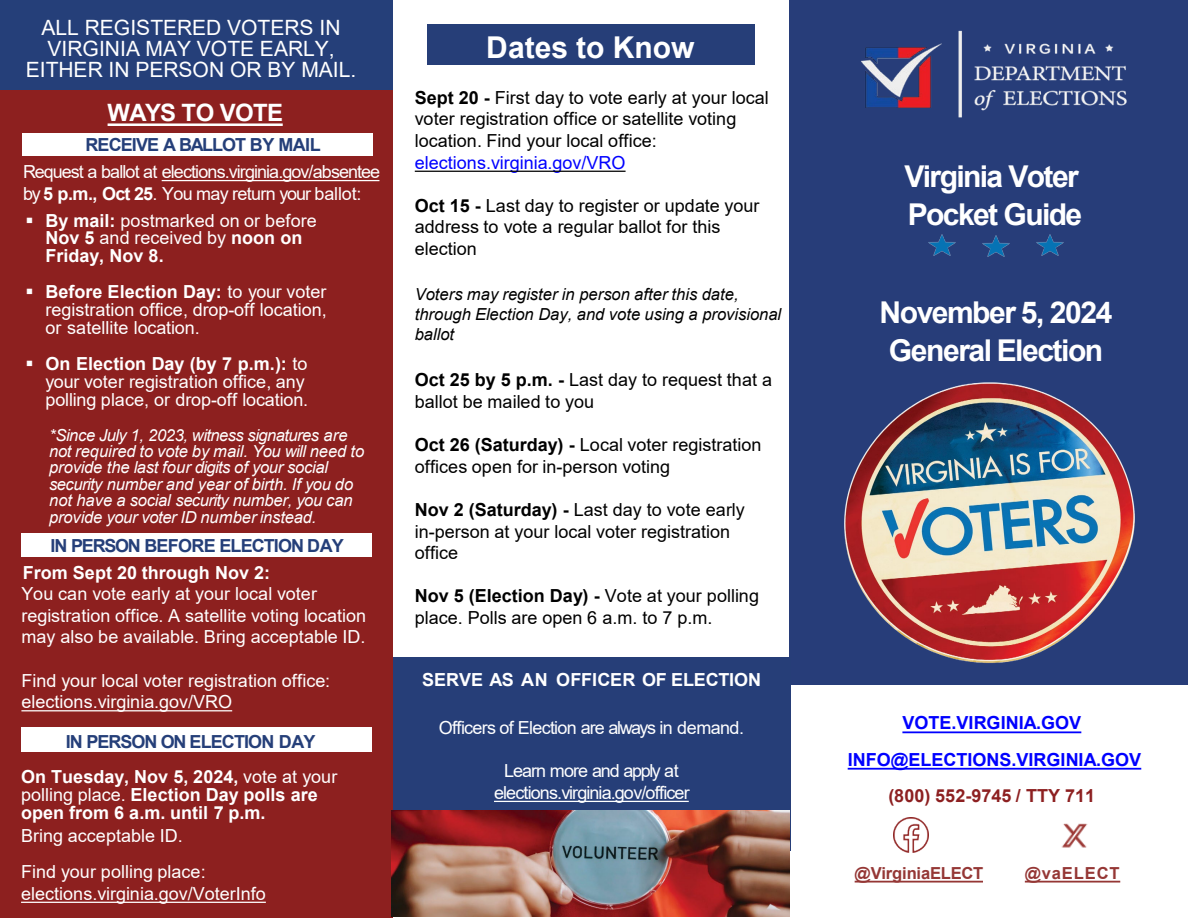
<style>
.page{position:relative;width:1188px;height:918px;background:#fff}
.page>*{position:absolute;margin:0;border:0;box-sizing:border-box;transform-origin:0 0}
.t1{font:700 30px "Arial";letter-spacing:-.05em;color:#fff}
.t2{font:700 30px "Arial";color:#fff}
.t3{font:700 24px "Arial";letter-spacing:-.025em;color:#fff}
.t4{font:21px/21px "Arial";color:#fff;text-align:center}
.t5{font:18px/17.9px "Arial";color:#fff}
.t6{font:18px/21.6px "Arial";color:#000}
.t7{font:700 18px/17.9px "Arial";color:#fff}
.t8{font:18px/21.6px "Arial";letter-spacing:-.05em;color:#fff;text-align:center}
.t9{font:700 18px "Arial";letter-spacing:-.05em;color:#253f79}
.t10{font:700 18px "Arial";color:#00f}
.t11{font:18px "Arial";letter-spacing:-.04em;color:#fff}
.t12{font:700 18px "Arial";letter-spacing:.005em;color:#8d2021}
.t13{font:italic 16.5px/16.4px "Arial";letter-spacing:-.015em;color:#fff}
.t14{font:italic 16.5px/19.8px "Arial";color:#000}
.t15{font:700 16.5px "Arial";letter-spacing:-.005em;color:#953735}
.t16{font:700 16.5px "Arial";letter-spacing:.05em;color:#953735}
.s1{font-weight:700}
.s2{font-weight:400}
.s3{color:#00f}
</style>
<div class="page">
<div style="left:790px;top:0;width:398px;height:685px;background:#273d79"></div>
<img style="left:844px;top:382px;width:291px;height:281px">
<img style="left:928px;top:235px;width:27px;height:20px">
<img style="left:982px;top:235px;width:27px;height:21px">
<img style="left:1036px;top:234px;width:27px;height:21px">
<img style="left:894px;top:818px;width:34px;height:35px">
<svg style="left:855px;top:881px;width:128px;height:2px"></svg>
<svg style="left:1025px;top:881px;width:95px;height:2px"></svg>
<div style="left:427px;top:25px;width:328px;height:40px;background:#263e78"></div>
<div style="left:392px;top:657px;width:399px;height:193px;background:#263e78"></div>
<svg style="left:494px;top:801px;width:195px;height:1px"></svg>
<div style="left:0;top:83px;width:392px;height:835px;background:#8d201f"></div>
<svg style="left:108px;top:123px;width:175px;height:3px"></svg>
<svg style="left:21px;top:902px;width:245px;height:1px"></svg>
<svg style="left:162px;top:180px;width:217px;height:1px"></svg>
<div style="left:0;top:0;width:392px;height:90px;background:#253f79"></div>
<div style="left:22px;top:133px;width:351px;height:22px;background:#fff"></div>
<div style="left:21px;top:533px;width:351px;height:23px;background:#fff"></div>
<div style="left:21px;top:728px;width:351px;height:24px;background:#fff"></div>
<img style="left:392px;top:810px;width:398px;height:107px">
<img style="left:861px;top:30px;width:266px;height:88px">
<svg style="left:902px;top:731px;width:179px;height:2px"></svg>
<svg style="left:848px;top:768px;width:293px;height:2px"></svg>
<svg style="left:415px;top:171px;width:211px;height:1px"></svg>
<svg style="left:21px;top:710px;width:211px;height:1px"></svg>
<img style="left:1061px;top:823px;width:27px;height:25px">
<p class="t4" style="left:26px;top:17px;width:332px">ALL REGISTERED VOTERS IN<br>VIRGINIA MAY VOTE EARLY,<br>EITHER IN PERSON OR BY MAIL.</p>
<p class="t3" style="left:108px;top:96px;width:177px">WAYS TO VOTE</p>
<p class="t9" style="left:85px;top:132px;width:237px">RECEIVE A BALLOT BY MAIL</p>
<p class="t8" style="left:23px;top:161px;width:359px;text-align:left">Request a ballot at elections.virginia.gov/absentee by <span class="s1">5 p.m., Oct 25</span>. You may return your ballot:</p>
<p class="t5" style="left:46px;top:211px;width:273px;text-indent:-20px">▪ <span class="s1">By mail:</span> postmarked on or before<br><span class="s1">Nov 5</span> and received by <span class="s1">noon on<br>Friday, Nov 8.</span></p>
<p class="t5" style="left:46px;top:283px;width:283px;text-align:justify;text-indent:-20px">▪ <span class="s1">Before Election Day:</span> to your voter registration office, drop-off location, or satellite location.</p>
<p class="t5" style="left:46px;top:355px;width:264px;text-indent:-20px">▪ <span class="s1">On Election Day (by 7 p.m.):</span> to your voter registration office, any polling place, or drop-off location.</p>
<p class="t13" style="left:49px;top:427px;width:317px">*Since July 1, 2023, witness signatures are not required to vote by mail. You will need to provide the last four digits of your social security number and year of birth. If you do not have a social security number, you can provide your voter ID number instead.</p>
<p class="t9" style="left:51px;top:533px;width:295px">IN PERSON BEFORE ELECTION DAY</p>
<p class="t7" style="left:23px;top:564px;width:249px">From Sept 20 through Nov 2:</p>
<p class="t5" style="left:21px;top:583px;width:346px;line-height:21.6px">You can vote early at your local voter registration office. A satellite voting location may also be available. Bring acceptable ID.</p>
<p class="t5" style="left:21px;top:669px;width:310px;line-height:21.6px">Find your local voter registration office: elections.virginia.gov/VRO</p>
<p class="t9" style="left:66px;top:729px;width:251px">IN PERSON ON ELECTION DAY</p>
<p class="t7" style="left:21px;top:768px;width:318px">On Tuesday, Nov 5, 2024, <span class="s2">vote at your polling place.</span> Election Day polls are open from 6 a.m. until 7 p.m.</p>
<p class="t5" style="left:21px;top:826px;width:163px">Bring acceptable ID.</p>
<p class="t5" style="left:21px;top:861px;width:246px;line-height:21.6px">Find your polling place: elections.virginia.gov/VoterInfo</p>
<p class="t2" style="left:486px;top:26px;width:210px">Dates to Know</p>
<p class="t6" style="left:415px;top:87px;width:356px"><span class="s1">Sept 20 -</span> First day to vote early at your local voter registration office or satellite voting location. Find your local office: <span class="s3">elections.virginia.gov/VRO</span></p>
<p class="t6" style="left:415px;top:195px;width:346px"><span class="s1">Oct 15 -</span> Last day to register or update your address to vote a regular ballot for this election</p>
<p class="t14" style="left:415px;top:285px;width:368px">Voters may register in person after this date, through Election Day, and vote using a provisional ballot</p>
<p class="t6" style="left:415px;top:369px;width:359px"><span class="s1">Oct 25 by 5 p.m. -</span> Last day to request that a ballot be mailed to you</p>
<p class="t6" style="left:415px;top:434px;width:348px"><span class="s1">Oct 26 (Saturday) -</span> Local voter registration offices open for in-person voting</p>
<p class="t6" style="left:415px;top:499px;width:332px"><span class="s1">Nov 2 (Saturday) -</span> Last day to vote early</p>
<p class="t6" style="left:415px;top:520px;width:317px">in-person at your local voter registration office</p>
<p class="t6" style="left:415px;top:585px;width:346px"><span class="s1">Nov 5 (Election Day) -</span> Vote at your polling place. Polls are open 6 a.m. to 7 p.m.</p>
<p class="t7" style="left:422px;top:671px;width:340px">SERVE AS AN OFFICER OF ELECTION</p>
<p class="t11" style="left:439px;top:715px;width:307px">Officers of Election are always in demand.</p>
<p class="t8" style="left:494px;top:760px;width:197px">Learn more and apply at elections.virginia.gov/officer</p>
<p class="t1" style="left:905px;top:156px;width:176px">Virginia Voter</p>
<p class="t1" style="left:908px;top:193px;width:176px">Pocket Guide</p>
<p class="t1" style="left:880px;top:292px;width:234px">November 5, 2024</p>
<p class="t1" style="left:889px;top:329px;width:216px">General Election</p>
<p class="t10" style="left:902px;top:710px;width:180px">VOTE.VIRGINIA.GOV</p>
<p class="t10" style="left:848px;top:747px;width:295px">INFO@ELECTIONS.VIRGINIA.GOV</p>
<p class="t12" style="left:888px;top:783px;width:208px">(800) 552-9745 / TTY 711</p>
<p class="t15" style="left:855px;top:862px;width:130px">@VirginiaELECT</p>
<p class="t16" style="left:1025px;top:862px;width:96px">@vaELECT</p>
</div>
